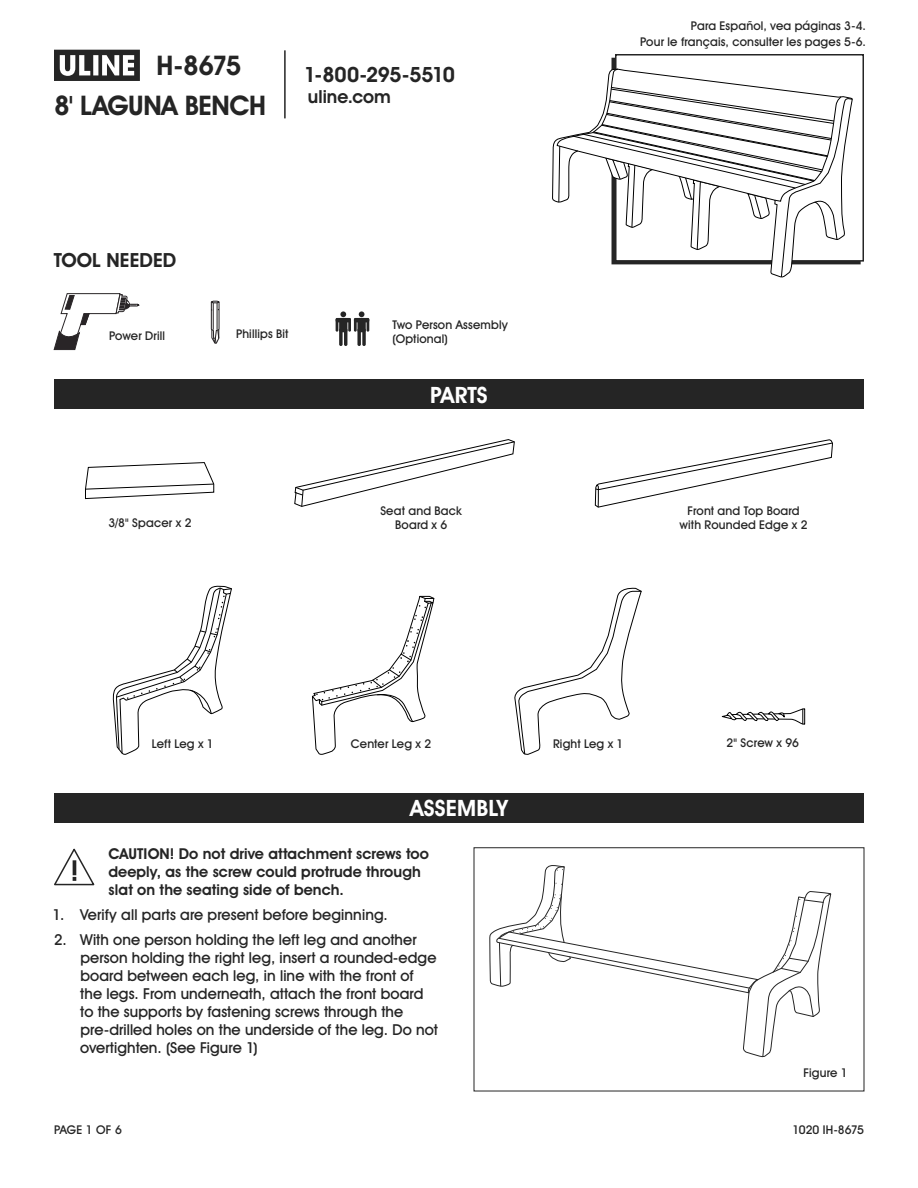
<style>
.page{position:relative;width:918px;height:1188px;background:#fff}
.page>*{position:absolute;margin:0;border:0;box-sizing:border-box;transform-origin:0 0}
.t1{font:700 27px "Uline Two Knine";letter-spacing:-.02em;color:#252525}
.t2{font:700 22.5px "Uline Two Knine";letter-spacing:.005em;color:#fff}
.t3{font:700 21px "Uline Two Knine";letter-spacing:-.02em;color:#252525}
.t4{font:700 19.5px "Uline Two Knine";letter-spacing:.005em;color:#252525}
.t5{font:700 18px "Uline Two Knine";color:#252525}
.t6{font:15px/18px "Uline Two Knine";letter-spacing:.005em;color:#252525}
.t7{font:700 15px/18px "Uline Two Knine";letter-spacing:.005em;color:#252525}
.t8{font:12px/14.4px "Uline Two Knine";letter-spacing:.015em;color:#252525;text-align:center}
.t9{font:12px "Uline Two Knine";letter-spacing:-.005em;color:#252525}
</style>
<div class="page">
<hr style="left:284px;top:50px;width:2px;height:68px;background:#252525">
<svg style="left:54px;top:50px;width:86px;height:31px"></svg>
<svg style="left:85px;top:462px;width:130px;height:37px"></svg>
<svg style="left:294px;top:439px;width:221px;height:68px"></svg>
<svg style="left:594px;top:439px;width:239px;height:69px"></svg>
<svg style="left:514px;top:587px;width:128px;height:168px"></svg>
<svg style="left:721px;top:708px;width:85px;height:17px"></svg>
<svg style="left:112px;top:585px;width:120px;height:170px"></svg>
<svg style="left:312px;top:596px;width:123px;height:159px"></svg>
<div style="left:54px;top:379px;width:810px;height:30px;background:#252525"></div>
<div style="left:54px;top:793px;width:810px;height:30px;background:#252525"></div>
<svg style="left:54px;top:849px;width:40px;height:36px"></svg>
<div style="left:615px;top:54px;width:249px;height:208px;border:2px solid #252525"></div>
<svg style="left:557px;top:69px;width:296px;height:209px"></svg>
<svg style="left:489px;top:865px;width:343px;height:192px"></svg>
<div style="left:474px;top:847px;width:390px;height:244px;border:1px solid #252525"></div>
<svg style="left:54px;top:293px;width:85px;height:57px"></svg>
<svg style="left:210px;top:301px;width:10px;height:43px"></svg>
<div style="left:339px;top:318px;width:8px;height:14px;background:#252525;border-radius:2px"></div>
<hr style="left:336px;top:318px;width:15px;height:4px;background:#252525;border-radius:2px">
<hr style="left:348px;top:318px;width:3px;height:14px;background:#252525">
<hr style="left:344px;top:328px;width:3px;height:18px;background:#252525;border-radius:2px">
<svg style="left:339px;top:328px;width:4px;height:18px"></svg>
<svg style="left:336px;top:311px;width:10px;height:21px"></svg>
<div style="left:357px;top:318px;width:9px;height:14px;background:#252525;border-radius:2px"></div>
<hr style="left:354px;top:318px;width:15px;height:4px;background:#252525;border-radius:2px">
<hr style="left:354px;top:318px;width:3px;height:14px;background:#252525">
<svg style="left:362px;top:328px;width:4px;height:18px"></svg>
<svg style="left:357px;top:328px;width:4px;height:18px"></svg>
<svg style="left:359px;top:311px;width:10px;height:21px"></svg>
<h1 class="t1" style="left:157px;top:49px;width:87px">H-8675</h1>
<h1 class="t1" style="left:54px;top:89px;width:213px">8' LAGUNA BENCH</h1>
<h3 class="t3" style="left:304px;top:62px;width:152px">1-800-295-5510</h3>
<p class="t5" style="left:308px;top:86px;width:84px">uline.com</p>
<h3 class="t4" style="left:54px;top:248px;width:124px">TOOL NEEDED</h3>
<p class="t8" style="left:109px;top:328px;width:58px">Power Drill</p>
<p class="t8" style="left:236px;top:327px;width:54px">Phillips Bit</p>
<p class="t8" style="left:392px;top:317px;width:117px;text-align:left">Two Person Assembly (Optional)</p>
<h2 class="t2" style="left:430px;top:381px;width:59px">PARTS</h2>
<p class="t8" style="left:640px;top:17px;width:227px;line-height:16.8px;text-align:right">Para Español, vea páginas 3-4.<br>Pour le français, consulter les pages 5-6.</p>
<p class="t8" style="left:108px;top:515px;width:85px">3/8" Spacer x 2</p>
<p class="t8" style="left:380px;top:503px;width:83px">Seat and Back<br>Board x 6</p>
<p class="t8" style="left:680px;top:503px;width:130px">Front and Top Board with Rounded Edge x 2</p>
<p class="t8" style="left:152px;top:736px;width:64px">Left Leg x 1</p>
<p class="t8" style="left:351px;top:736px;width:82px">Center Leg x 2</p>
<p class="t8" style="left:553px;top:736px;width:72px">Right Leg x 1</p>
<p class="t8" style="left:726px;top:735px;width:74px">2" Screw x 96</p>
<h2 class="t2" style="left:410px;top:795px;width:99px">ASSEMBLY</h2>
<p class="t7" style="left:108px;top:845px;width:322px">CAUTION! Do not drive attachment screws too deeply, as the screw could protrude through slat on the seating side of bench.</p>
<p class="t6" style="left:53px;top:906px;width:337px">1. Verify all parts are present before beginning.</p>
<p class="t6" style="left:80px;top:930px;width:359px;text-indent:-26px">2. With one person holding the left leg and another person holding the right leg, insert a rounded-edge board between each leg, in line with the front of the legs. From underneath, attach the front board to the supports by fastening screws through the pre-drilled holes on the underside of the leg. Do not overtighten. (See Figure 1)</p>
<p class="t8" style="left:804px;top:1066px;width:46px">Figure 1</p>
<p class="t8" style="left:54px;top:1122px;width:69px">PAGE 1 OF 6</p>
<p class="t9" style="left:792px;top:1122px;width:73px">1020 IH-8675</p>
</div>
